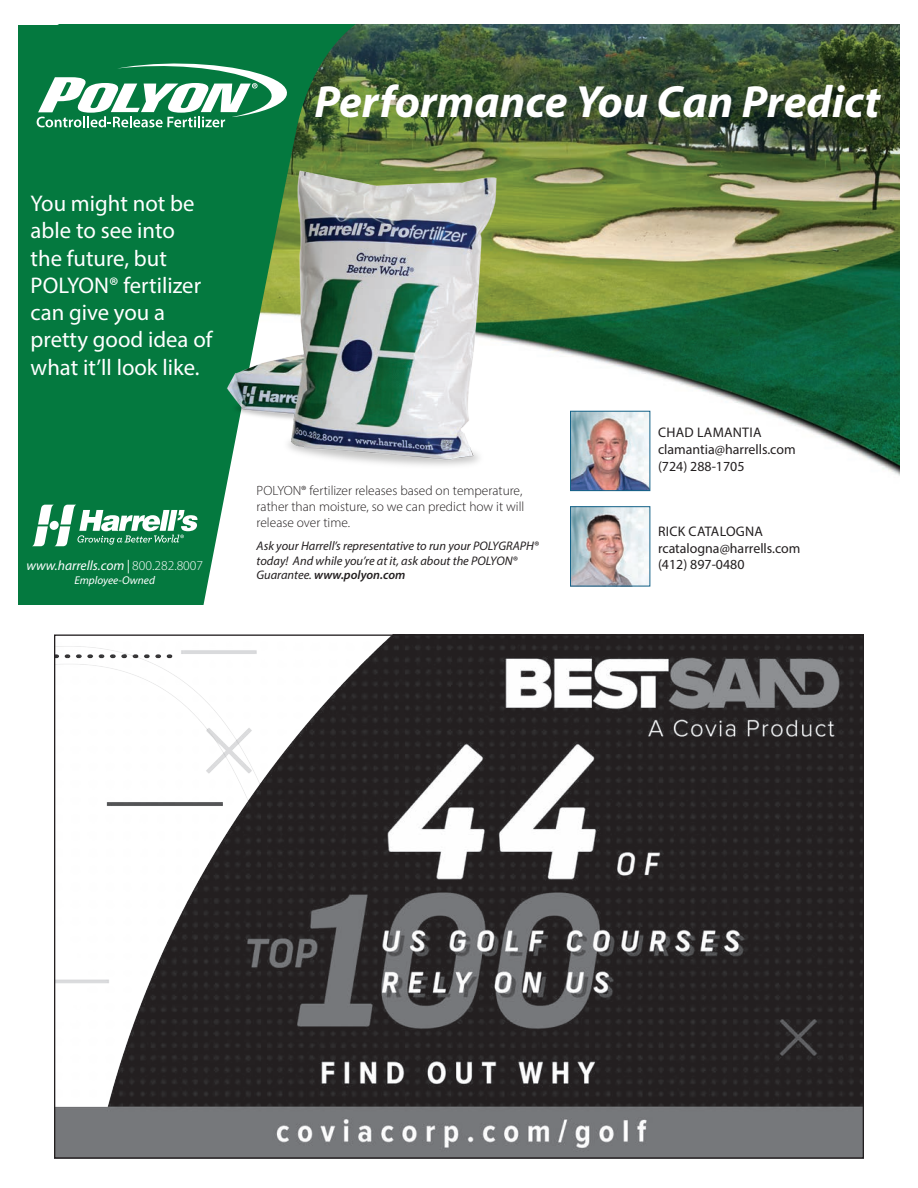
<style>
.page{position:relative;width:918px;height:1188px;background:#fff}
.page>*{position:absolute;margin:0;border:0;box-sizing:border-box;transform-origin:0 0}
.t1{font:italic 700 45.3px "Myriad Pro";color:#fff}
.t2{font:22.65px/27.3px "Myriad Pro";color:#fff}
.t3{font:13.95px/16.6px "Myriad Pro";color:#231f20}
.t4{font:300 13.5px/16px "Myriad Pro";color:#231f20}
.t5{font:italic 13.5px "Myriad Pro";color:#fff}
.t6{font:italic 12.45px/15px "Myriad Pro";color:#231f20}
.t7{font:italic 11.25px "Myriad Pro";color:#fff}
.s1{font-weight:300;font-style:normal}
.s2{font-weight:600}
</style>
<div class="page">
<img style="left:54px;top:634px;width:810px;height:523px">
<img style="left:374px;top:25px;width:525px;height:467px">
<svg style="left:157px;top:25px;width:217px;height:579px;fill:#04793f"></svg>
<div style="left:18px;top:25px;width:139px;height:579px;background:#04793f"></div>
<svg style="left:37px;top:64px;width:250px;height:63px"></svg>
<svg style="left:32px;top:505px;width:165px;height:41px"></svg>
<img style="left:221px;top:164px;width:281px;height:305px">
<img style="left:572px;top:508px;width:76px;height:76px">
<div style="left:570px;top:506px;width:80px;height:80px;border:1px solid #146288"></div>
<img style="left:572px;top:413px;width:76px;height:76px">
<div style="left:570px;top:411px;width:80px;height:80px;border:1px solid #146288"></div>
<h2 class="t2" style="left:31px;top:189px;width:183px">You might not be able to see into<br>the future, but<br>POLYON® fertilizer can give you a pretty good idea of what it’ll look like.</h2>
<p class="t5" style="left:26px;top:557px;width:178px">www.harrells.com | <span class="s1">800.282.8007</span></p>
<p class="t7" style="left:74px;top:573px;width:82px">Employee-Owned</p>
<h1 class="t1" style="left:314px;top:72px;width:567px">Performance You Can Predict</h1>
<p class="t4" style="left:257px;top:482px;width:269px">POLYON® fertilizer releases based on temperature, rather than moisture, so we can predict how it will release over time.</p>
<p class="t6" style="left:257px;top:538px;width:284px">Ask your Harrell’s representative to run your POLYGRAPH® today! And while you’re at it, ask about the POLYON®<br>Guarantee. <span class="s2">www.polyon.com</span></p>
<p class="t3" style="left:658px;top:424px;width:139px">CHAD LAMANTIA clamantia@harrells.com (724) 288-1705</p>
<p class="t3" style="left:658px;top:523px;width:144px">RICK CATALOGNA rcatalogna@harrells.com (412) 897-0480</p>
</div>
